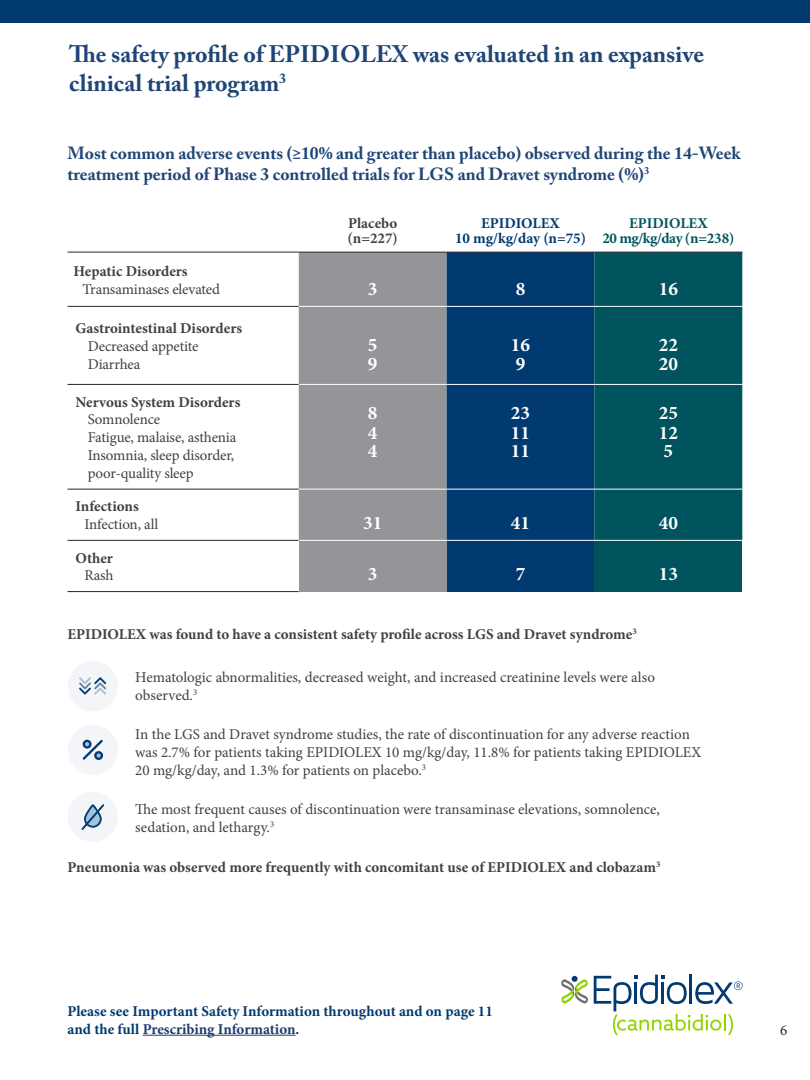
<style>
.page{position:relative;width:810px;height:1080px;background:#fff}
.page>*{position:absolute;margin:0;border:0;box-sizing:border-box;transform-origin:0 0}
.t1{font:700 23.75px/28.5px "Adobe Caslon Pro";color:#1e4575}
.t2{font:700 19.25px/19.6px "Minion Pro";color:#fff}
.t3{font:700 17.5px/21px "Adobe Caslon Pro";color:#1e4575}
.t4{font:15px/18px "Minion Pro";letter-spacing:-.005em;color:#414042}
.t5{font:700 15px/15.1px "Minion Pro";color:#414042}
.t6{font:700 15px/18px "Minion Pro";color:#003a70}
.t7{font:700 15px/15.1px "Minion Pro";letter-spacing:-.01em;color:#01545e;text-align:center}
.t8{font:15px "Minion Pro";color:#292829}
.s1{color:#003b71}
.s2{color:#1c3c6e}
</style>
<div class="page">
<svg style="left:561px;top:976px;width:27px;height:28px"></svg>
<svg style="left:594px;top:975px;width:149px;height:60px"></svg>
<div style="left:0;top:0;width:810px;height:22px;background:#003a70"></div>
<hr style="left:143px;top:1035px;width:153px;height:1px;background:#1c3c6e">
<div style="left:68px;top:724px;width:50px;height:51px;background:#f4f5f8;border-radius:50%"></div>
<svg style="left:83px;top:740px;width:20px;height:20px"></svg>
<div style="left:68px;top:791px;width:50px;height:51px;background:#f4f5f8;border-radius:50%"></div>
<svg style="left:81px;top:804px;width:23px;height:26px"></svg>
<div style="left:68px;top:661px;width:50px;height:51px;background:#f4f5f8;border-radius:50%"></div>
<svg style="left:79px;top:677px;width:27px;height:18px"></svg>
<div style="left:299px;top:253px;width:148px;height:287px;background:#949598"></div>
<div style="left:447px;top:253px;width:147px;height:287px;background:#003a70"></div>
<div style="left:594px;top:253px;width:148px;height:287px;background:#01545e"></div>
<div style="left:299px;top:540px;width:148px;height:52px;background:#949598"></div>
<div style="left:447px;top:540px;width:147px;height:52px;background:#003a70"></div>
<div style="left:594px;top:540px;width:148px;height:52px;background:#01545e"></div>
<hr style="left:68px;top:306px;width:231px;height:1px;background:#292829">
<hr style="left:68px;top:384px;width:231px;height:1px;background:#292829">
<hr style="left:68px;top:489px;width:231px;height:1px;background:#292829">
<hr style="left:68px;top:540px;width:231px;height:1px;background:#292829">
<hr style="left:68px;top:591px;width:231px;height:1px;background:#292829">
<hr style="left:68px;top:252px;width:231px;height:1px;background:#292829">
<hr style="left:299px;top:252px;width:148px;height:1px;background:#292829">
<hr style="left:447px;top:252px;width:147px;height:1px;background:#292829">
<hr style="left:594px;top:252px;width:148px;height:1px;background:#292829">
<hr style="left:299px;top:306px;width:148px;height:1px;background:#fff">
<hr style="left:447px;top:306px;width:147px;height:1px;background:#fff">
<hr style="left:594px;top:306px;width:148px;height:1px;background:#fff">
<hr style="left:299px;top:384px;width:148px;height:1px;background:#fff">
<hr style="left:447px;top:384px;width:147px;height:1px;background:#fff">
<hr style="left:594px;top:384px;width:148px;height:1px;background:#fff">
<hr style="left:299px;top:540px;width:148px;height:1px;background:#fff">
<hr style="left:299px;top:489px;width:148px;height:1px;background:#fff">
<hr style="left:447px;top:489px;width:147px;height:1px;background:#fff">
<hr style="left:594px;top:489px;width:148px;height:1px;background:#fff">
<hr style="left:447px;top:540px;width:147px;height:1px;background:#fff">
<hr style="left:594px;top:540px;width:148px;height:1px;background:#fff">
<h1 class="t1" style="left:69px;top:40px;width:637px">The safety profile of EPIDIOLEX was evaluated in an expansive clinical trial program<sup>3</sup></h1>
<p class="t3" style="left:68px;top:143px;width:675px">Most common adverse events (≥10% and greater than placebo) observed during the 14-Week treatment period of Phase 3 controlled trials for LGS and Dravet syndrome (%)<sup>3</sup></p>
<p class="t5" style="left:348px;top:216px;width:52px">Placebo (n=227)</p>
<p class="t6" style="left:455px;top:216px;width:133px;line-height:15.1px;text-align:center">EPIDIOLEX<br>10 mg/kg/day (n=75)</p>
<p class="t7" style="left:603px;top:216px;width:133px">EPIDIOLEX<br>20 mg/kg/day (n=238)</p>
<p class="t5" style="left:73px;top:263px;width:116px">Hepatic Disorders</p>
<p class="t4" style="left:82px;top:280px;width:139px">Transaminases elevated</p>
<p class="t2" style="left:368px;top:279px;width:11px">3</p>
<p class="t2" style="left:516px;top:279px;width:11px">8</p>
<p class="t2" style="left:659px;top:279px;width:21px">16</p>
<p class="t5" style="left:75px;top:320px;width:168px">Gastrointestinal Disorders</p>
<p class="t4" style="left:88px;top:337px;width:112px">Decreased appetite<br>Diarrhea</p>
<p class="t2" style="left:368px;top:335px;width:11px">5<br>9</p>
<p class="t2" style="left:511px;top:335px;width:21px">16<br>9</p>
<p class="t2" style="left:659px;top:335px;width:21px">22<br>20</p>
<p class="t5" style="left:75px;top:394px;width:166px">Nervous System Disorders</p>
<p class="t4" style="left:88px;top:411px;width:150px">Somnolence<br>Fatigue, malaise, asthenia<br>Insomnia, sleep disorder, poor-quality sleep</p>
<p class="t2" style="left:368px;top:403px;width:11px">8<br>4</p>
<p class="t2" style="left:511px;top:403px;width:21px">23<br>11</p>
<p class="t2" style="left:511px;top:441px;width:21px">11</p>
<p class="t2" style="left:659px;top:403px;width:21px">25<br>12</p>
<p class="t2" style="left:664px;top:441px;width:11px">5</p>
<p class="t2" style="left:368px;top:440px;width:11px">4</p>
<p class="t5" style="left:75px;top:499px;width:65px">Infections</p>
<p class="t4" style="left:84px;top:515px;width:75px">Infection, all</p>
<p class="t2" style="left:363px;top:512px;width:21px">31</p>
<p class="t2" style="left:511px;top:512px;width:21px">41</p>
<p class="t2" style="left:659px;top:512px;width:21px">40</p>
<p class="t5" style="left:75px;top:550px;width:39px">Other</p>
<p class="t4" style="left:84px;top:567px;width:31px">Rash</p>
<p class="t2" style="left:368px;top:564px;width:11px">3</p>
<p class="t2" style="left:516px;top:564px;width:11px">7</p>
<p class="t2" style="left:659px;top:564px;width:21px">13</p>
<p class="t5" style="left:68px;top:627px;width:571px">EPIDIOLEX was found to have a consistent safety profile across LGS and Dravet syndrome<sup>3</sup></p>
<p class="t4" style="left:135px;top:668px;width:521px">Hematologic abnormalities, decreased weight, and increased creatinine levels were also observed.<sup>3</sup></p>
<p class="t4" style="left:135px;top:725px;width:567px">In the LGS and Dravet syndrome studies, the rate of discontinuation for any adverse reaction was 2.7% for patients taking EPIDIOLEX 10 mg/kg/day, 11.8% for patients taking EPIDIOLEX<br>20 mg/kg/day, and 1.3% for patients on placebo.<sup>3</sup></p>
<p class="t4" style="left:135px;top:800px;width:526px">The most frequent causes of discontinuation were transaminase elevations, somnolence, sedation, and lethargy.<sup>3</sup></p>
<p class="t5" style="left:68px;top:859px;width:594px">Pneumonia was observed more frequently with concomitant use of EPIDIOLEX and clobazam<sup>3</sup></p>
<p class="t6" style="left:68px;top:1002px;width:427px">Please see Im<span class="s1">por</span>tant Safety Information throughout and on page 11 and the full <span class="s2">Prescribing Information</span>.</p>
<p class="t8" style="left:780px;top:1020px;width:9px">6</p>
</div>
